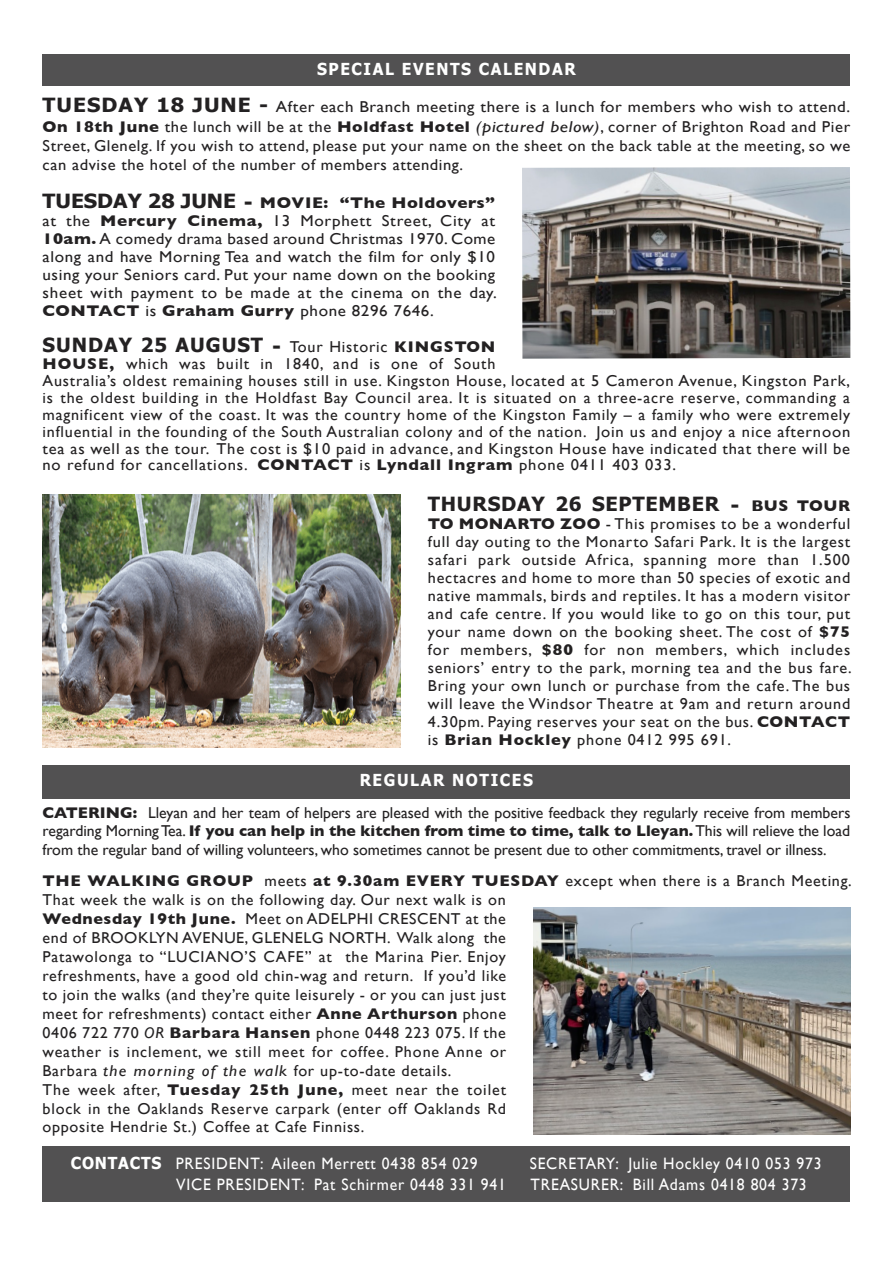
<style>
.page{position:relative;width:893px;height:1263px;background:#fff}
.page>*{position:absolute;margin:0;border:0;box-sizing:border-box;transform-origin:0 0}
.t1{font:700 19.5px "Tahoma";letter-spacing:.035em;color:#232122}
.t2{font:16.5px "Gill Sans";letter-spacing:.05em;color:#fff;scale:.95 1}
.t3{font:700 16.5px "Tahoma";letter-spacing:.1em;color:#fff;scale:.95 1}
.t4{font:15.75px/18.9px "Gill Sans";letter-spacing:.05em;color:#232122}
.t5{font:15.75px/18px "Gill Sans";letter-spacing:.05em;color:#232122;text-align:justify;scale:1.08 1}
.s1{font-family:"Tahoma";font-weight:700;font-size:19.5px}
.s2{font-weight:700}
.s3{font-style:italic}
.s4{font-weight:700;font-size:19.5px}
.s5{font-family:"Gill Sans"}
.s6{font-family:"Gill Sans";font-weight:400;font-size:15.75px}
.s7{font-family:"Gill Sans";font-size:15.75px}
.s8{font-family:"Tahoma";font-weight:700}
</style>
<div class="page">
<div style="left:43px;top:1146px;width:807px;height:55px;background:#525152"></div>
<div style="left:43px;top:54px;width:807px;height:31px;background:#525152"></div>
<div style="left:43px;top:765px;width:807px;height:33px;background:#525152"></div>
<img style="left:522px;top:167px;width:328px;height:192px">
<img style="left:43px;top:494px;width:358px;height:253px">
<img style="left:533px;top:907px;width:317px;height:227px">
<p class="t3" style="left:317px;top:59px;width:274px">SPECIAL EVENTS CALENDAR</p>
<p class="t5" style="left:43px;top:97px;width:749px;line-height:19.4px"><span class="s1">TUESDAY 18 JUNE -</span> After each Branch meeting there is a lunch for members who wish to attend.<br><span class="s2">On 18th June</span> the lunch will be at the <span class="s2">Holdfast Hotel</span> <span class="s3">(pictured below)</span>, corner of Brighton Road and Pier Street, Glenelg. If you wish to attend, please put your name on the sheet on the back table at the meeting, so we can advise the hotel of the number of members attending.</p>
<p class="t5" style="left:43px;top:193px;width:422px"><span class="s1">TUESDAY 28 JUNE</span> <span class="s4">-</span> <span class="s2">MOVIE: “The Holdovers” </span>at the <span class="s2">Mercury Cinema,</span> 13 Morphett Street, City at <span class="s2">10am.</span> A comedy drama based around Christmas 1970. Come along and have Morning Tea and watch the film for only $10 using your Seniors card. Put your name down on the booking sheet with payment to be made at the cinema on the day.<br><span class="s2">CONTACT</span> is <span class="s2">Graham Gurry</span> phone 8296 7646.</p>
<p class="t1" style="left:43px;top:333px;width:454px">SUNDAY 25 AUGUST <span class="s5">-</span> <span class="s6">Tour Historic</span> <span class="s7">KINGSTON</span></p>
<p class="t4" style="left:43px;top:355px;width:809px;line-height:16.8px"><span class="s2">HOUSE,</span> which was built in 1840, and is one of South<br>Australia’s oldest remaining houses still in use. Kingston House, located at 5 Cameron Avenue, Kingston Park, is the oldest building in the Holdfast Bay Council area. It is situated on a three-acre reserve, commanding a magnificent view of the coast. It was the country home of the Kingston Family – a family who were extremely influential in the founding of the South Australian colony and of the nation. Join us and enjoy a nice afternoon tea as well as the tour. The cost is $10 paid in advance, and Kingston House have indicated that there will be no refund for cancellations. <span class="s2">CONTACT</span> is <span class="s2">Lyndall Ingram</span> phone 0411 403 033.</p>
<p class="t1" style="left:428px;top:492px;width:424px">THURSDAY 26 SEPTEMBER <span class="s5">-</span> <span class="s7">BUS TOUR</span></p>
<p class="t4" style="left:428px;top:515px;width:425px;line-height:18px;text-align:justify"><span class="s2">TO MONARTO ZOO</span> - This promises to be a wonderful full day outing to the Monarto Safari Park. It is the largest safari park outside Africa, spanning more than 1.500 hectacres and home to more than 50 species of exotic and native mammals, birds and reptiles. It has a modern visitor and cafe centre. If you would like to go on this tour, put your name down on the booking sheet. The cost of <span class="s2">$75 </span>for members, <span class="s2">$80</span> for non members, which includes seniors’ entry to the park, morning tea and the bus fare.<br>Bring your own lunch or purchase from the cafe. The bus will leave the Windsor Theatre at 9am and return around 4.30pm. Paying reserves your seat on the bus. <span class="s2">CONTACT </span>is <span class="s2">Brian Hockley</span> phone 0412 995 691.</p>
<p class="t3" style="left:360px;top:770px;width:184px">REGULAR NOTICES</p>
<p class="t4" style="left:43px;top:803px;width:809px;text-align:justify"><span class="s2">CATERING:</span> Lleyan and her team of helpers are pleased with the positive feedback they regularly receive from members regarding Morning Tea. <span class="s2">If you can help in the kitchen from time to time, talk to Lleyan.</span>This will relieve the load from the regular band of willing volunteers, who sometimes cannot be present due to other commitments, travel or illness.</p>
<p class="t4" style="left:43px;top:871px;width:810px"><span class="s2">THE WALKING GROUP</span> meets <span class="s2">at 9.30am EVERY TUESDAY</span> except when there is a Branch Meeting.<br>That week the walk is on the following day. Our next walk is on<br><span class="s2">Wednesday 19th June.</span> Meet on ADELPHI CRESCENT at the<br>end of BROOKLYN AVENUE, GLENELG NORTH. Walk along the<br>Patawolonga to “LUCIANO’S CAFE” at the Marina Pier. Enjoy<br>refreshments, have a good old chin-wag and return. If you’d like<br>to join the walks (and they’re quite leisurely - or you can just just<br>meet for refreshments) contact either <span class="s2">Anne Arthurson</span> phone<br>0406 722 770 <span class="s3">OR</span> <span class="s2">Barbara Hansen</span> phone 0448 223 075. If the<br>weather is inclement, we still meet for coffee. Phone Anne or<br>Barbara <span class="s3">the morning of the walk</span> for up-to-date details.<br>The week after, <span class="s2">Tuesday 25th June,</span> meet near the toilet<br>block in the Oaklands Reserve carpark (enter off Oaklands Rd<br>opposite Hendrie St.) Coffee at Cafe Finniss.</p>
<p class="t2" style="left:71px;top:1154px;width:429px"><span class="s8">CONTACTS</span> PRESIDENT: Aileen Merrett 0438 854 029</p>
<p class="t2" style="left:529px;top:1154px;width:309px">SECRETARY: Julie Hockley 0410 053 973</p>
<p class="t2" style="left:176px;top:1175px;width:349px">VICE PRESIDENT: Pat Schirmer 0448 331 941</p>
<p class="t2" style="left:530px;top:1175px;width:292px">TREASURER: Bill Adams 0418 804 373</p>
</div>
